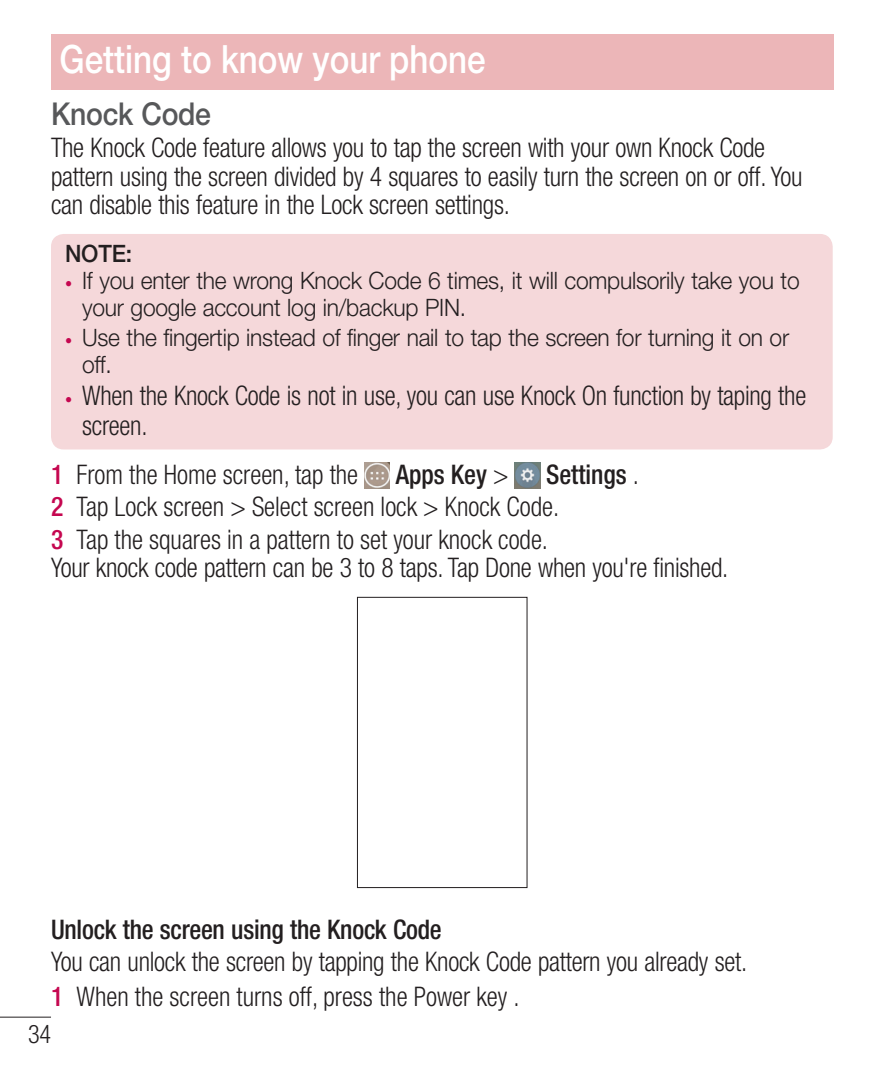
<style>
.page{position:relative;width:893px;height:1072px;background:#fff}
.page>*{position:absolute;margin:0;border:0;box-sizing:border-box;transform-origin:0 0}
.t1{font:500 39px "Helvetica Neue LT Pro";color:#fff;scale:.85 1}
.t2{font:500 31.5px "Helvetica Neue LT Pro";letter-spacing:-.01em;color:#57585a;scale:.9 1}
.t3{font:300 condensed 27px/28.5px "Helvetica Neue LT Pro";letter-spacing:-.01em;color:#231f20;scale:.95 1}
.t4{font:500 condensed 27px "Helvetica Neue LT Pro";letter-spacing:-.01em;color:#231f20;scale:.95 1}
.t5{font:300 condensed 25.5px "Helvetica Neue LT Pro";color:#231f20;scale:.95 1}
.t6{font:300 24px/27px "Helvetica Neue LT Pro";letter-spacing:-.01em;color:#231f20;scale:.95 1}
.t7{font:500 24px "Helvetica Neue LT Pro";color:#231f20;scale:.95 1}
.s1{font-weight:400;font-stretch:condensed;font-size:15px;color:#c50750}
.s2{font-weight:400;font-size:15px;color:#c50750}
.s3{font-weight:500;color:#c50750}
.s4{font-weight:300}
.s5{font-weight:500}
</style>
<div class="page">
<hr style="left:0;top:1016px;width:51px;height:1px;background:#231f20">
<div style="left:51px;top:34px;width:782px;height:55px;background:#ecb6b8"></div>
<div style="left:51px;top:234px;width:782px;height:215px;background:#f5d8da;border-radius:13px"></div>
<img style="left:364px;top:462px;width:26px;height:26px">
<img style="left:515px;top:462px;width:25px;height:26px">
<div style="left:357px;top:597px;width:170px;height:291px;border:1px solid #231f20"></div>
<h1 class="t1" style="left:60px;top:45px;width:503px">Getting to know your phone</h1>
<p class="t2" style="left:51px;top:102px;width:179px">Knock Code</p>
<p class="t3" style="left:51px;top:136px;width:793px">The Knock Code feature allows you to tap the screen with your own Knock Code pattern using the screen divided by 4 squares to easily turn the screen on or off. You can disable this feature in the Lock screen settings.</p>
<p class="t7" style="left:65px;top:245px;width:72px">NOTE:</p>
<p class="t6" style="left:82px;top:269px;width:757px;text-indent:-17px"><span class="s1">•</span> If you enter the wrong Knock Code 6 times, it will compulsorily take you to your google account log in/backup PIN.</p>
<p class="t6" style="left:82px;top:326px;width:746px;text-indent:-17px"><span class="s1">•</span> Use the fingertip instead of finger nail to tap the screen for turning it on or off.</p>
<p class="t3" style="left:82px;top:383px;width:764px;line-height:30px;text-indent:-17px"><span class="s2">•</span> When the Knock Code is not in use, you can use Knock On function by taping the screen.</p>
<p class="t3" style="left:51px;top:462px;width:325px"><span class="s3">1</span> From the Home screen, tap the</p>
<p class="t4" style="left:396px;top:464px;width:120px">Apps Key <span class="s4">&gt;</span></p>
<p class="t3" style="left:51px;top:460px;width:620px;line-height:32.7px;text-indent:495px"><span class="s5">Settings</span> .<br><span class="s3">2</span> Tap Lock screen &gt; Select screen lock &gt; Knock Code.<br><span class="s3">3</span> Tap the squares in a pattern to set your knock code.</p>
<p class="t3" style="left:51px;top:556px;width:714px">Your knock code pattern can be 3 to 8 taps. Tap Done when you're finished.</p>
<p class="t4" style="left:51px;top:919px;width:413px">Unlock the screen using the Knock Code</p>
<p class="t3" style="left:51px;top:946px;width:734px;line-height:35.1px">You can unlock the screen by tapping the Knock Code pattern you already set.<br><span class="s3">1</span> When the screen turns off, press the Power key .</p>
<p class="t5" style="left:28px;top:1025px;width:26px">34</p>
</div>
